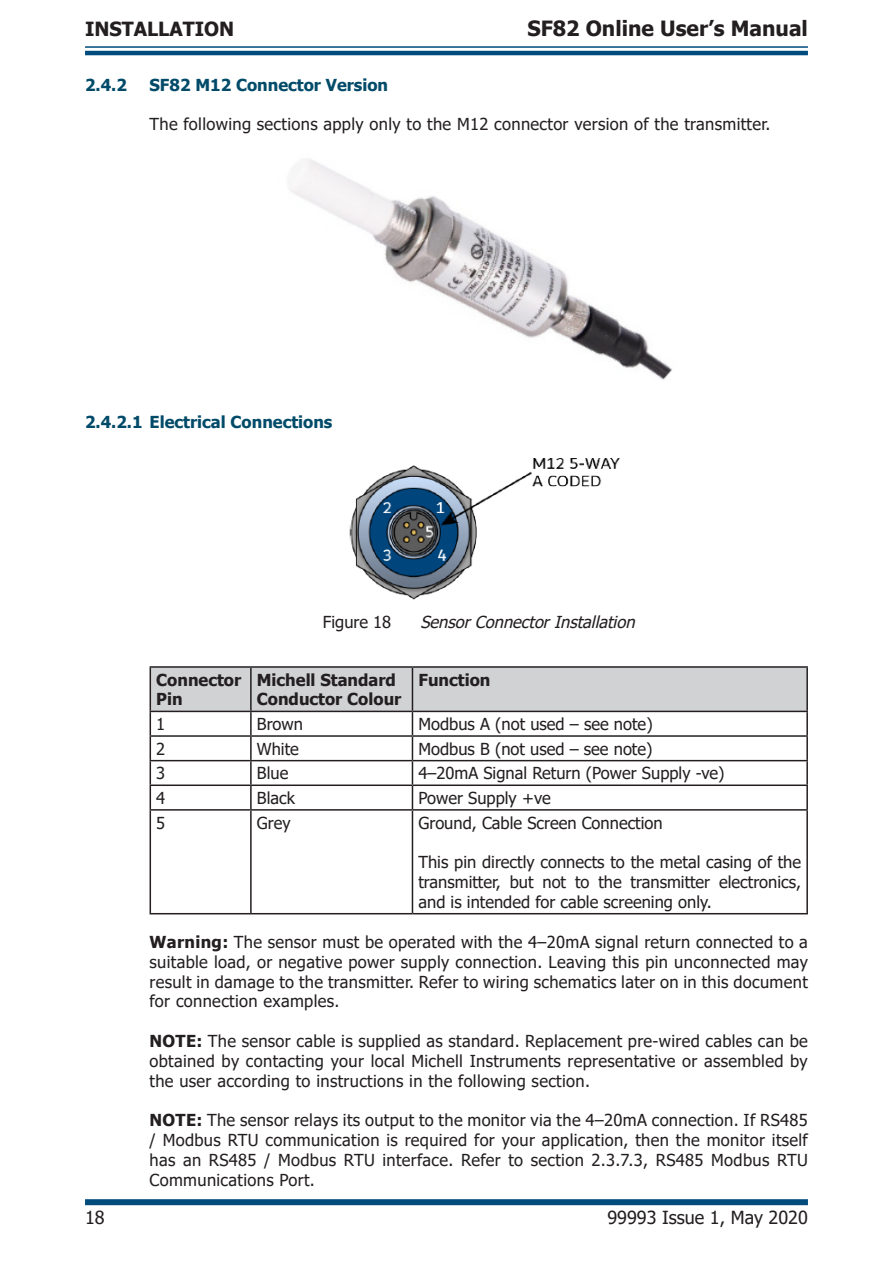
<style>
.page{position:relative;width:893px;height:1263px;background:#fff}
.page>*{position:absolute;margin:0;border:0;box-sizing:border-box;transform-origin:0 0}
.t1{font:700 21px "Tahoma";color:#231f20}
.t2{font:700 19.5px "Tahoma";color:#231f20}
.t3{font:18px "Tahoma";color:#231f20}
.Paragraph_UM{font:16.5px/19.8px "Tahoma";letter-spacing:.02em;color:#231f20;text-align:justify}
.Paragraph_UM-2{font:16.5px "Tahoma";color:#231f20}
.t4{font:700 16.5px "Tahoma";color:#014b69}
.t5{font:700 16.5px/19.8px "Tahoma";color:#231f20}
.t6{font:italic 16.5px "Tahoma";color:#231f20}
.s1{font-weight:700}
</style>
<div class="page">
<hr style="left:85px;top:46px;width:723px;height:2px;background:#014b7d">
<hr style="left:85px;top:51px;width:723px;height:4px;background:#014b7d">
<div style="left:85px;top:1199px;width:723px;height:6px;background:#014b7d"></div>
<img style="left:290px;top:159px;width:382px;height:221px">
<img style="left:349px;top:458px;width:271px;height:142px">
<hr style="left:150px;top:666px;width:101px;height:2px;background:#231f20">
<hr style="left:251px;top:666px;width:161px;height:2px;background:#231f20">
<hr style="left:412px;top:666px;width:396px;height:2px;background:#231f20">
<hr style="left:806px;top:668px;width:2px;height:43px;background:#231f20">
<hr style="left:412px;top:711px;width:396px;height:1px;background:#231f20">
<hr style="left:806px;top:712px;width:2px;height:23px;background:#231f20">
<hr style="left:412px;top:735px;width:396px;height:2px;background:#231f20">
<hr style="left:806px;top:737px;width:2px;height:23px;background:#231f20">
<hr style="left:412px;top:760px;width:396px;height:1px;background:#231f20">
<hr style="left:806px;top:761px;width:2px;height:23px;background:#231f20">
<hr style="left:412px;top:784px;width:396px;height:2px;background:#231f20">
<svg style="left:150px;top:667px;width:657px;height:142px"></svg>
<hr style="left:806px;top:786px;width:2px;height:23px;background:#231f20">
<hr style="left:150px;top:809px;width:101px;height:2px;background:#231f20">
<hr style="left:150px;top:811px;width:1px;height:102px;background:#231f20">
<hr style="left:251px;top:809px;width:161px;height:2px;background:#231f20">
<hr style="left:250px;top:811px;width:2px;height:102px;background:#231f20">
<hr style="left:412px;top:809px;width:396px;height:2px;background:#231f20">
<hr style="left:412px;top:811px;width:1px;height:102px;background:#231f20">
<hr style="left:806px;top:811px;width:2px;height:102px;background:#231f20">
<hr style="left:150px;top:913px;width:101px;height:1px;background:#231f20">
<hr style="left:251px;top:913px;width:161px;height:1px;background:#231f20">
<hr style="left:412px;top:913px;width:396px;height:1px;background:#231f20">
<p class="t2" style="left:85px;top:15px;width:151px">INSTALLATION</p>
<p class="t1" style="left:527px;top:14px;width:282px">SF82 Online User’s Manual</p>
<p class="t4" style="left:85px;top:73px;width:43px">2.4.2</p>
<p class="t4" style="left:150px;top:73px;width:240px">SF82 M12 Connector Version</p>
<p class="Paragraph_UM" style="left:150px;top:115px;width:622px">The following sections apply only to the M12 connector version of the transmitter.</p>
<p class="t4" style="left:85px;top:411px;width:249px">2.4.2.1 Electrical Connections</p>
<p class="Paragraph_UM-2" style="left:323px;top:611px;width:70px">Figure 18</p>
<p class="t6" style="left:420px;top:611px;width:221px">SensorConnectorInstallation</p>
<p class="t5" style="left:156px;top:670px;width:87px">Connector<br>Pin</p>
<p class="t5" style="left:257px;top:670px;width:146px">Michell Standard<br>Conductor Colour</p>
<p class="t5" style="left:418px;top:670px;width:73px">Function</p>
<p class="Paragraph_UM" style="left:156px;top:715px;width:11px">1</p>
<p class="Paragraph_UM" style="left:257px;top:715px;width:48px">Brown</p>
<p class="Paragraph_UM-2" style="left:418px;top:713px;width:236px">Modbus A (not used – see note)</p>
<p class="Paragraph_UM" style="left:156px;top:740px;width:11px">2</p>
<p class="Paragraph_UM" style="left:257px;top:740px;width:44px">White</p>
<p class="Paragraph_UM-2" style="left:418px;top:737px;width:235px">Modbus B (not used – see note)</p>
<p class="Paragraph_UM" style="left:156px;top:764px;width:11px">3</p>
<p class="Paragraph_UM" style="left:257px;top:764px;width:33px">Blue</p>
<p class="Paragraph_UM-2" style="left:418px;top:762px;width:308px">4–20mA Signal Return (Power Supply -ve)</p>
<p class="Paragraph_UM" style="left:156px;top:789px;width:11px">4</p>
<p class="Paragraph_UM" style="left:257px;top:789px;width:40px">Black</p>
<p class="Paragraph_UM-2" style="left:418px;top:787px;width:134px">Power Supply +ve</p>
<p class="Paragraph_UM" style="left:156px;top:813px;width:11px">5</p>
<p class="Paragraph_UM" style="left:257px;top:813px;width:35px">Grey</p>
<p class="Paragraph_UM-2" style="left:418px;top:811px;width:246px">Ground, Cable Screen Connection</p>
<p class="Paragraph_UM" style="left:418px;top:853px;width:384px">This pin directly connects to the metal casing of the transmitter, but not to the transmitter electronics, and is intended for cable screening only.</p>
<p class="Paragraph_UM" style="left:150px;top:933px;width:660px"><span class="s1">Warning:</span> The sensor must be operated with the 4–20mA signal return connected to a suitable load, or negative power supply connection. Leaving this pin unconnected may result in damage to the transmitter. Refer to wiring schematics later on in this document for connection examples.</p>
<p class="Paragraph_UM" style="left:150px;top:1032px;width:660px"><span class="s1">NOTE:</span> The sensor cable is supplied as standard. Replacement pre-wired cables can be obtained by contacting your local Michell Instruments representative or assembled by the user according to instructions in the following section.</p>
<p class="Paragraph_UM" style="left:150px;top:1111px;width:660px"><span class="s1">NOTE:</span> The sensor relays its output to the monitor via the 4–20mA connection. If RS485 / Modbus RTU communication is required for your application, then the monitor itself has an RS485 / Modbus RTU interface. Refer to section 2.3.7.3, RS485 Modbus RTU Communications Port.</p>
<p class="t3" style="left:85px;top:1205px;width:21px">18</p>
<p class="t3" style="left:607px;top:1205px;width:202px">99993 Issue 1, May 2020</p>
</div>
